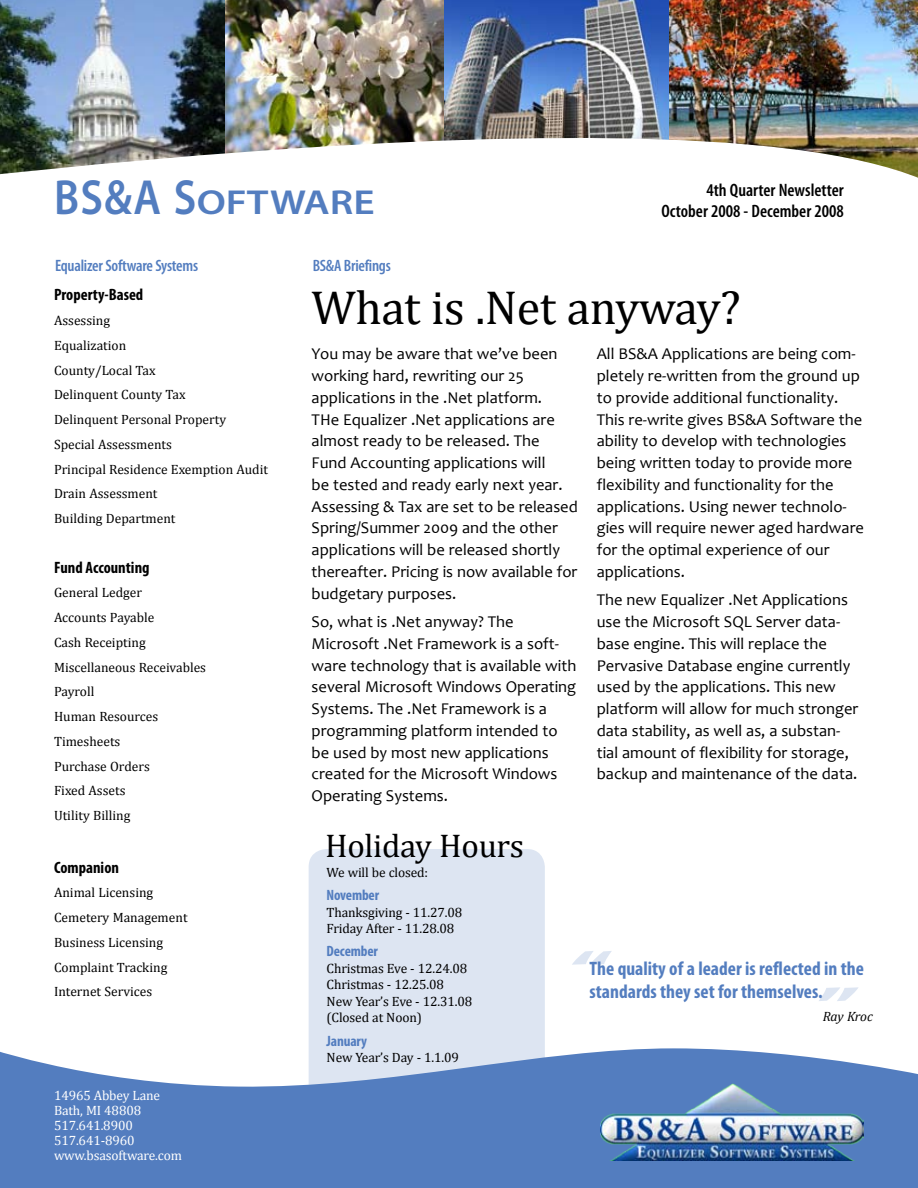
<style>
.page{position:relative;width:918px;height:1188px;background:#fff}
.page>*{position:absolute;margin:0;border:0;box-sizing:border-box;transform-origin:0 0}
.t1{font:48px "Cambria";letter-spacing:-.01em;color:#000}
.t2{font:600 34.8px "Myriad Pro";color:#537dbf;scale:1.19 1}
.t3{font:33px "Cambria";letter-spacing:-.01em;color:#000}
.t4{font:700 condensed 19.5px/23.4px "Myriad Pro";color:#537dbf}
.t5{font:600 condensed 18px/21px "Myriad Pro";color:#000;text-align:right}
.t6{font:16.5px/21.8px "Candara";color:#000}
.t7{font:600 condensed 16.5px "Myriad Pro";letter-spacing:-.015em;color:#537dbf}
.t8{font:700 condensed 16.5px "Myriad Pro";color:#000}
.t9{font:700 condensed 15px "Myriad Pro";letter-spacing:-.01em;color:#537dbf}
.t10{font:13.5px/24.8px "Cambria";color:#000}
.t11{font:13.5px/15px "Cambria";letter-spacing:-.01em;color:#fff}
.t12{font:italic 13.5px "Cambria";letter-spacing:-.01em;color:#000}
.s1{font-size:49.65px}
</style>
<div class="page">
<img style="left:0;top:0;width:225px;height:63px">
<img style="left:668px;top:0;width:250px;height:63px">
<img style="left:444px;top:0;width:224px;height:63px">
<img style="left:225px;top:0;width:219px;height:63px">
<svg style="left:0;top:1043px;width:918px;height:145px;fill:#537dbf"></svg>
<svg style="left:819px;top:987px;width:39px;height:14px"></svg>
<svg style="left:572px;top:951px;width:40px;height:14px"></svg>
<img style="left:601px;top:1084px;width:263px;height:77px">
<img style="left:0;top:63px;width:918px;height:115px">
<svg style="left:54px;top:177px;width:110px;height:1px"></svg>
<svg style="left:171px;top:177px;width:205px;height:1px"></svg>
<svg style="left:309px;top:849px;width:236px;height:268px;background:#c6d3e9"></svg>
<h2 class="t2" style="left:54px;top:180px;width:271px"><span class="s1">BS&amp;A S</span>OFTWARE</h2>
<p class="t5" style="left:662px;top:179px;width:184px">4th Quarter Newsletter<br>October 2008 - December 2008</p>
<p class="t7" style="left:55px;top:255px;width:145px">Equalizer Software Systems</p>
<p class="t7" style="left:313px;top:255px;width:80px">BS&amp;A Briefings</p>
<h1 class="t1" style="left:312px;top:279px;width:430px">What is .Net anyway?</h1>
<p class="t8" style="left:54px;top:285px;width:91px">Property-Based</p>
<p class="t10" style="left:54px;top:308px;width:216px">Assessing<br>Equalization<br>County/Local Tax<br>Delinquent County Tax<br>Delinquent Personal Property<br>Special Assessments<br>Principal Residence Exemption Audit<br>Drain Assessment<br>Building Department</p>
<p class="t8" style="left:54px;top:557px;width:97px">Fund Accounting</p>
<p class="t10" style="left:54px;top:580px;width:154px">General Ledger<br>Accounts Payable<br>Cash Receipting<br>Miscellaneous Receivables<br>Payroll<br>Human Resources<br>Timesheets<br>Purchase Orders<br>Fixed Assets<br>Utility Billing</p>
<p class="t8" style="left:54px;top:857px;width:67px">Companion</p>
<p class="t10" style="left:54px;top:880px;width:135px">Animal Licensing<br>Cemetery Management<br>Business Licensing<br>Complaint Tracking<br>Internet Services</p>
<p class="t6" style="left:312px;top:343px;width:268px">You may be aware that we’ve been working hard, rewriting our 25 applications in the .Net platform.<br>THe Equalizer .Net applications are almost ready to be released. The Fund Accounting applications will<br>be tested and ready early next year.<br>Assessing &amp; Tax are set to be released Spring/Summer 2009 and the other applications will be released shortly thereafter. Pricing is now available for budgetary purposes.</p>
<p class="t6" style="left:312px;top:611px;width:266px">So, what is .Net anyway? The<br>Microsoft .Net Framework is a soft&shy;ware technology that is available with several Microsoft Windows Operating<br>Systems. The .Net Framework is a programming platform intended to be used by most new applications created for the Microsoft Windows<br>Operating Systems.</p>
<p class="t6" style="left:597px;top:343px;width:269px">All BS&amp;A Applications are being com&shy;pletely re-written from the ground up to provide additional functionality.<br>This re-write gives BS&amp;A Software the ability to develop with technologies being written today to provide more flexibility and functionality for the applications. Using newer technolo&shy;gies will require newer aged hardware for the optimal experience of our applications.</p>
<p class="t6" style="left:597px;top:589px;width:263px">The new Equalizer .Net Applications use the Microsoft SQL Server data&shy;base engine. This will replace the Pervasive Database engine currently used by the applications. This new platform will allow for much stronger data stability, as well as, a substan&shy;tial amount of flexibility for storage, backup and maintenance of the data.</p>
<h3 class="t3" style="left:325px;top:826px;width:200px">Holiday Hours</h3>
<p class="t10" style="left:327px;top:860px;width:103px">We will be closed:</p>
<p class="t9" style="left:327px;top:886px;width:54px">November</p>
<p class="t10" style="left:327px;top:904px;width:137px;line-height:16.5px">Thanksgiving - 11.27.08<br>Friday After - 11.28.08</p>
<p class="t9" style="left:327px;top:942px;width:53px">December</p>
<p class="t10" style="left:327px;top:960px;width:147px;line-height:16.5px">Christmas Eve - 12.24.08<br>Christmas - 12.25.08<br>New Year’s Eve - 12.31.08 (Closed at Noon)</p>
<p class="t9" style="left:327px;top:1031px;width:42px">January</p>
<p class="t10" style="left:327px;top:1045px;width:134px">New Year’s Day - 1.1.09</p>
<p class="t4" style="left:590px;top:956px;width:276px">The quality of a leader is reflected in the standards they set for themselves.</p>
<p class="t12" style="left:823px;top:1008px;width:52px">Ray Kroc</p>
<p class="t11" style="left:54px;top:1088px;width:129px">14965 Abbey Lane<br>Bath, MI 48808<br>517.641.8900<br>517.641-8960 www.bsasoftware.com</p>
</div>
